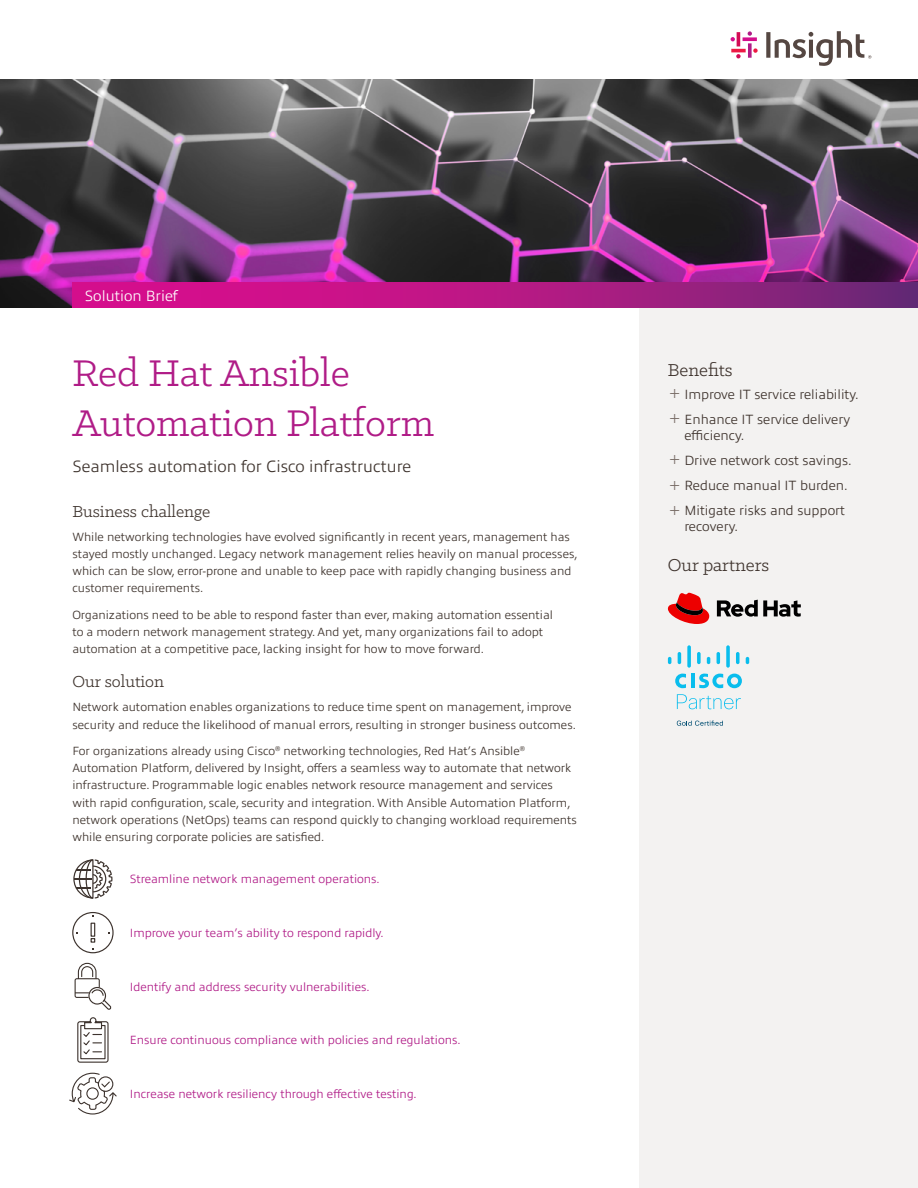
<style>
.page{position:relative;width:918px;height:1188px;background:#fff}
.page>*{position:absolute;margin:0;border:0;box-sizing:border-box;transform-origin:0 0}
.Page_title{font:42px/50.4px "Klinic Slab";color:#b01c87}
.Sidebar_title{font:19.5px "Klinic Slab";color:#3e332d}
.t1{font:18px "Klinic Slab";color:#3e332d}
.Page_Subtitle{font:300 16.5px "Allumi Pro";color:#3e332d}
.Document_type{font:300 15px "Allumi Pro";color:#fff}
.t2{font:300 13.5px/16.2px "Allumi Pro";color:#3e332d}
.Body{font:300 12px/17.2px "Allumi Pro";color:#3e332d}
.Body-2{font:300 12px "Allumi Pro";color:#b01c87}
.s1{font-weight:200;font-size:16.5px;color:#786c66}
</style>
<div class="page">
<div style="left:639px;top:301px;width:279px;height:887px;background:#f3f2f1"></div>
<img style="left:0;top:80px;width:918px;height:227px">
<svg style="left:72px;top:283px;width:846px;height:24px;background:#af1983"></svg>
<svg style="left:748px;top:43px;width:4px;height:15px"></svg>
<svg style="left:748px;top:31px;width:4px;height:5px"></svg>
<hr style="left:737px;top:32px;width:3px;height:14px;background:#d30b55">
<svg style="left:736px;top:54px;width:5px;height:4px"></svg>
<svg style="left:743px;top:37px;width:14px;height:4px"></svg>
<svg style="left:731px;top:37px;width:4px;height:4px"></svg>
<hr style="left:731px;top:49px;width:15px;height:3px;background:#ed1944">
<svg style="left:753px;top:48px;width:5px;height:5px"></svg>
<svg style="left:766px;top:31px;width:105px;height:35px"></svg>
<svg style="left:73px;top:859px;width:39px;height:40px"></svg>
<div style="left:91px;top:923px;width:4px;height:14px;border:1px solid #3d332e"></div>
<svg style="left:91px;top:938px;width:4px;height:12px"></svg>
<div style="left:72px;top:912px;width:42px;height:41px;border:1px solid #3d332e;border-radius:50%"></div>
<svg style="left:75px;top:963px;width:36px;height:47px"></svg>
<svg style="left:77px;top:1017px;width:32px;height:46px"></svg>
<svg style="left:69px;top:1072px;width:48px;height:43px"></svg>
<svg style="left:668px;top:593px;width:133px;height:31px"></svg>
<hr style="left:691px;top:674px;width:3px;height:14px;background:#09bded">
<svg style="left:675px;top:674px;width:11px;height:14px"></svg>
<svg style="left:699px;top:674px;width:43px;height:14px"></svg>
<svg style="left:668px;top:657px;width:3px;height:7px"></svg>
<svg style="left:678px;top:652px;width:3px;height:12px"></svg>
<svg style="left:687px;top:645px;width:4px;height:23px"></svg>
<svg style="left:697px;top:652px;width:4px;height:12px"></svg>
<svg style="left:707px;top:657px;width:3px;height:7px"></svg>
<svg style="left:717px;top:652px;width:3px;height:12px"></svg>
<svg style="left:726px;top:645px;width:4px;height:23px"></svg>
<svg style="left:736px;top:652px;width:4px;height:12px"></svg>
<svg style="left:746px;top:657px;width:3px;height:7px"></svg>
<svg style="left:677px;top:694px;width:64px;height:15px"></svg>
<svg style="left:677px;top:721px;width:46px;height:5px"></svg>
<p class="Document_type" style="left:85px;top:284px;width:95px">Solution Brief</p>
<p class="Page_title" style="left:72px;top:346px;width:363px">Red Hat Ansible<br>Automation Platform</p>
<p class="Page_Subtitle" style="left:72px;top:454px;width:340px">Seamless automation for Cisco infrastructure</p>
<h1 class="t1" style="left:72px;top:500px;width:139px">Business challenge</h1>
<p class="Body" style="left:72px;top:527px;width:507px">While networking technologies have evolved significantly in recent years, management has stayed mostly unchanged. Legacy network management relies heavily on manual processes, which can be slow, error-prone and unable to keep pace with rapidly changing business and customer requirements.</p>
<p class="Body" style="left:72px;top:605px;width:482px">Organizations need to be able to respond faster than ever, making automation essential to a modern network management strategy. And yet, many organizations fail to adopt automation at a competitive pace, lacking insight for how to move forward.</p>
<h1 class="t1" style="left:72px;top:670px;width:93px">Our solution</h1>
<p class="Body" style="left:72px;top:698px;width:505px">Network automation enables organizations to reduce time spent on management, improve security and reduce the likelihood of manual errors, resulting in stronger business outcomes.</p>
<p class="Body" style="left:72px;top:741px;width:506px">For organizations already using Cisco<sup>®</sup> networking technologies, Red Hat’s Ansible<sup>® </sup>Automation Platform, delivered by Insight, offers a seamless way to automate that network infrastructure. Programmable logic enables network resource management and services with rapid configuration, scale, security and integration. With Ansible Automation Platform, network operations (NetOps) teams can respond quickly to changing workload requirements while ensuring corporate policies are satisfied.</p>
<p class="Body-2" style="left:130px;top:871px;width:252px">Streamline network management operations.</p>
<p class="Body-2" style="left:130px;top:924px;width:256px">Improve your team’s ability to respond rapidly.</p>
<p class="Body-2" style="left:130px;top:978px;width:241px">Identify and address security vulnerabilities.</p>
<p class="Body-2" style="left:130px;top:1031px;width:333px">Ensure continuous compliance with policies and regulations.</p>
<p class="Body-2" style="left:130px;top:1085px;width:289px">Increase network resiliency through effective testing.</p>
<p class="Sidebar_title" style="left:668px;top:357px;width:66px">Benefits</p>
<p class="t2" style="left:668px;top:385px;width:192px"><span class="s1">͓</span> Improve IT service reliability.</p>
<p class="t2" style="left:684px;top:410px;width:167px;text-indent:-17px"><span class="s1">͓</span> Enhance IT service delivery efficiency.</p>
<p class="t2" style="left:668px;top:451px;width:185px"><span class="s1">͓</span> Drive network cost savings.</p>
<p class="t2" style="left:668px;top:476px;width:181px"><span class="s1">͓</span> Reduce manual IT burden.</p>
<p class="t2" style="left:684px;top:501px;width:162px;text-indent:-17px"><span class="s1">͓</span> Mitigate risks and support recovery.</p>
<p class="Sidebar_title" style="left:668px;top:552px;width:103px">Our partners</p>
</div>
